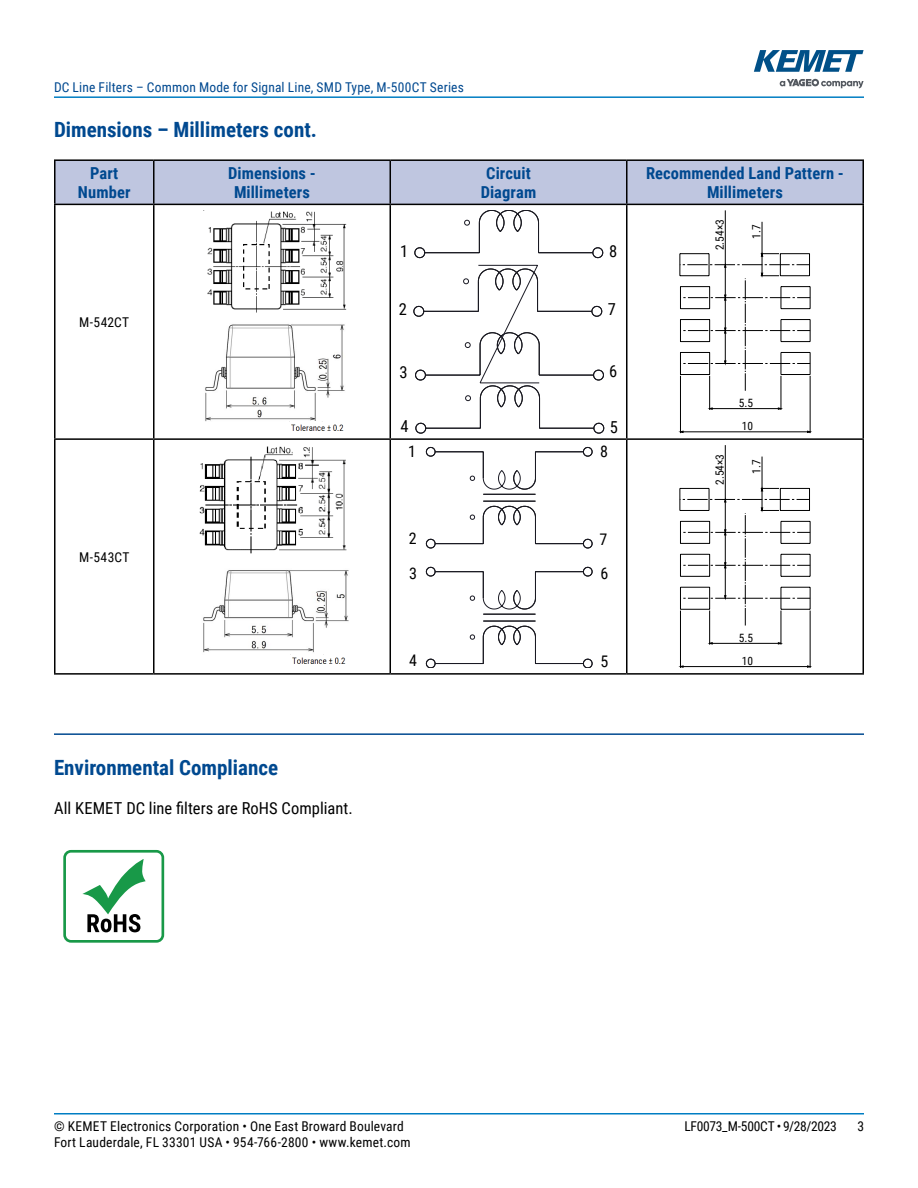
<style>
.page{position:relative;width:918px;height:1188px;background:#fff}
.page>*{position:absolute;margin:0;border:0;box-sizing:border-box;transform-origin:0 0}
.t1{font:700 21px "Roboto Condensed";color:#004990}
.t2{font:700 16.5px/19.8px "Roboto Condensed";letter-spacing:.005em;color:#004990;text-align:center}
.t3{font:16.5px "Roboto Condensed";letter-spacing:.005em;color:#000}
.t4{font:16.05px/34.5px "Roboto Condensed";color:#000}
.t5{font:13.5px "Roboto Condensed";letter-spacing:.015em;color:#000}
.t6{font:13.5px "Roboto Condensed";letter-spacing:.015em;color:#004990}
.t7{font:13.5px "Roboto Condensed";letter-spacing:-.02em;color:#000}
.t8{font:11.4px/23.2px "Roboto Condensed";color:#000}
</style>
<div class="page">
<hr style="left:54px;top:1113px;width:810px;height:2px;background:#007dc3">
<hr style="left:54px;top:96px;width:810px;height:2px;background:#007dc3">
<svg style="left:780px;top:79px;width:84px;height:9px"></svg>
<svg style="left:754px;top:50px;width:110px;height:22px"></svg>
<hr style="left:54px;top:733px;width:810px;height:2px;background:#004990">
<div style="left:56px;top:161px;width:806px;height:43px;background:#bfc6e0"></div>
<hr style="left:153px;top:161px;width:2px;height:43px;background:#000">
<hr style="left:390px;top:161px;width:1px;height:43px;background:#000">
<hr style="left:626px;top:161px;width:2px;height:43px;background:#000">
<hr style="left:862px;top:161px;width:2px;height:43px;background:#000">
<hr style="left:54px;top:204px;width:100px;height:1px;background:#000">
<hr style="left:154px;top:204px;width:236px;height:1px;background:#000">
<hr style="left:153px;top:205px;width:2px;height:233px;background:#000">
<hr style="left:390px;top:204px;width:237px;height:1px;background:#000">
<hr style="left:390px;top:205px;width:1px;height:233px;background:#000">
<hr style="left:627px;top:204px;width:237px;height:1px;background:#000">
<hr style="left:626px;top:205px;width:2px;height:233px;background:#000">
<hr style="left:862px;top:205px;width:2px;height:233px;background:#000">
<hr style="left:54px;top:438px;width:100px;height:2px;background:#000">
<hr style="left:154px;top:438px;width:236px;height:2px;background:#000">
<hr style="left:153px;top:440px;width:2px;height:233px;background:#000">
<hr style="left:390px;top:438px;width:237px;height:2px;background:#000">
<hr style="left:390px;top:440px;width:1px;height:233px;background:#000">
<hr style="left:627px;top:438px;width:237px;height:2px;background:#000">
<hr style="left:626px;top:440px;width:2px;height:233px;background:#000">
<hr style="left:862px;top:440px;width:2px;height:233px;background:#000">
<hr style="left:54px;top:673px;width:100px;height:2px;background:#000">
<hr style="left:154px;top:673px;width:236px;height:2px;background:#000">
<hr style="left:390px;top:673px;width:237px;height:2px;background:#000">
<hr style="left:627px;top:673px;width:237px;height:2px;background:#000">
<hr style="left:54px;top:159px;width:100px;height:2px;background:#000">
<hr style="left:54px;top:161px;width:2px;height:43px;background:#000">
<hr style="left:154px;top:159px;width:236px;height:2px;background:#000">
<hr style="left:390px;top:159px;width:237px;height:2px;background:#000">
<hr style="left:627px;top:159px;width:237px;height:2px;background:#000">
<hr style="left:54px;top:205px;width:2px;height:233px;background:#000">
<hr style="left:54px;top:440px;width:2px;height:233px;background:#000">
<img style="left:204px;top:210px;width:143px;height:103px">
<img style="left:205px;top:324px;width:140px;height:98px">
<img style="left:287px;top:421px;width:58px;height:10px">
<svg style="left:413px;top:210px;width:192px;height:223px"></svg>
<hr style="left:762px;top:222px;width:1px;height:32px;background:#000">
<hr style="left:725px;top:210px;width:1px;height:55px;background:#000">
<svg style="left:680px;top:253px;width:131px;height:180px"></svg>
<img style="left:203px;top:570px;width:146px;height:83px">
<img style="left:290px;top:654px;width:56px;height:10px">
<img style="left:199px;top:446px;width:148px;height:108px">
<svg style="left:426px;top:447px;width:167px;height:221px"></svg>
<hr style="left:762px;top:457px;width:1px;height:31px;background:#000">
<hr style="left:725px;top:445px;width:1px;height:54px;background:#000">
<svg style="left:680px;top:488px;width:131px;height:180px"></svg>
<div style="left:63px;top:850px;width:101px;height:93px;border:3px solid #189948;border-radius:6px"></div>
<svg style="left:82px;top:859px;width:64px;height:73px"></svg>
<p class="t6" style="left:54px;top:78px;width:411px">DC Line Filters – Common Mode for Signal Line, SMD Type, M-500CT Series</p>
<h1 class="t1" style="left:54px;top:115px;width:265px">Dimensions – Millimeters cont.</h1>
<p class="t2" style="left:78px;top:162px;width:54px">Part<br>Number</p>
<p class="t2" style="left:228px;top:162px;width:89px">Dimensions -<br>Millimeters</p>
<p class="t2" style="left:481px;top:162px;width:57px">Circuit<br>Diagram</p>
<p class="t2" style="left:646px;top:162px;width:199px">Recommended Land Pattern -<br>Millimeters</p>
<p class="t5" style="left:79px;top:313px;width:51px">M-542CT</p>
<p class="t5" style="left:79px;top:547px;width:52px">M-543CT</p>
<h1 class="t1" style="left:54px;top:753px;width:226px">Environmental Compliance</h1>
<p class="t3" style="left:54px;top:797px;width:300px">All KEMET DC line filters are RoHS Compliant.</p>
<p class="t3" style="left:400px;top:240px;width:10px">1</p>
<p class="t3" style="left:399px;top:298px;width:10px">2</p>
<p class="t3" style="left:400px;top:360px;width:10px">3</p>
<p class="t3" style="left:400px;top:414px;width:10px">4</p>
<p class="t4" style="left:408px;top:433px;width:9px">1</p>
<p class="t4" style="left:409px;top:521px;width:10px">2<br>3</p>
<p class="t4" style="left:409px;top:643px;width:9px">4</p>
<p class="t3" style="left:609px;top:239px;width:10px">8</p>
<p class="t3" style="left:608px;top:298px;width:10px">7</p>
<p class="t3" style="left:609px;top:360px;width:10px">6</p>
<p class="t3" style="left:610px;top:415px;width:10px">5</p>
<p class="t4" style="left:600px;top:433px;width:9px">8</p>
<p class="t4" style="left:599px;top:522px;width:10px;line-height:33.9px">7<br>6</p>
<p class="t4" style="left:600px;top:644px;width:9px">5</p>
<p class="t8" style="left:708px;top:250px;width:32px;rotate:-90deg">2.54×3</p>
<p class="t8" style="left:744px;top:239px;width:16px;rotate:-90deg">1.7</p>
<p class="t8" style="left:739px;top:391px;width:16px">5.5<br>10</p>
<p class="t8" style="left:708px;top:485px;width:32px;rotate:-90deg">2.54×3</p>
<p class="t8" style="left:744px;top:474px;width:16px;rotate:-90deg">1.7</p>
<p class="t8" style="left:739px;top:626px;width:16px">5.5<br>10</p>
<p class="t5" style="left:54px;top:1116px;width:351px">© KEMET Electronics Corporation • One East Broward Boulevard</p>
<p class="t7" style="left:684px;top:1116px;width:154px">LF0073_M-500CT • 9/28/2023</p>
<p class="t5" style="left:857px;top:1116px;width:8px">3</p>
<p class="t5" style="left:54px;top:1133px;width:358px">Fort Lauderdale, FL 33301 USA • 954-766-2800 • www.kemet.com</p>
</div>
